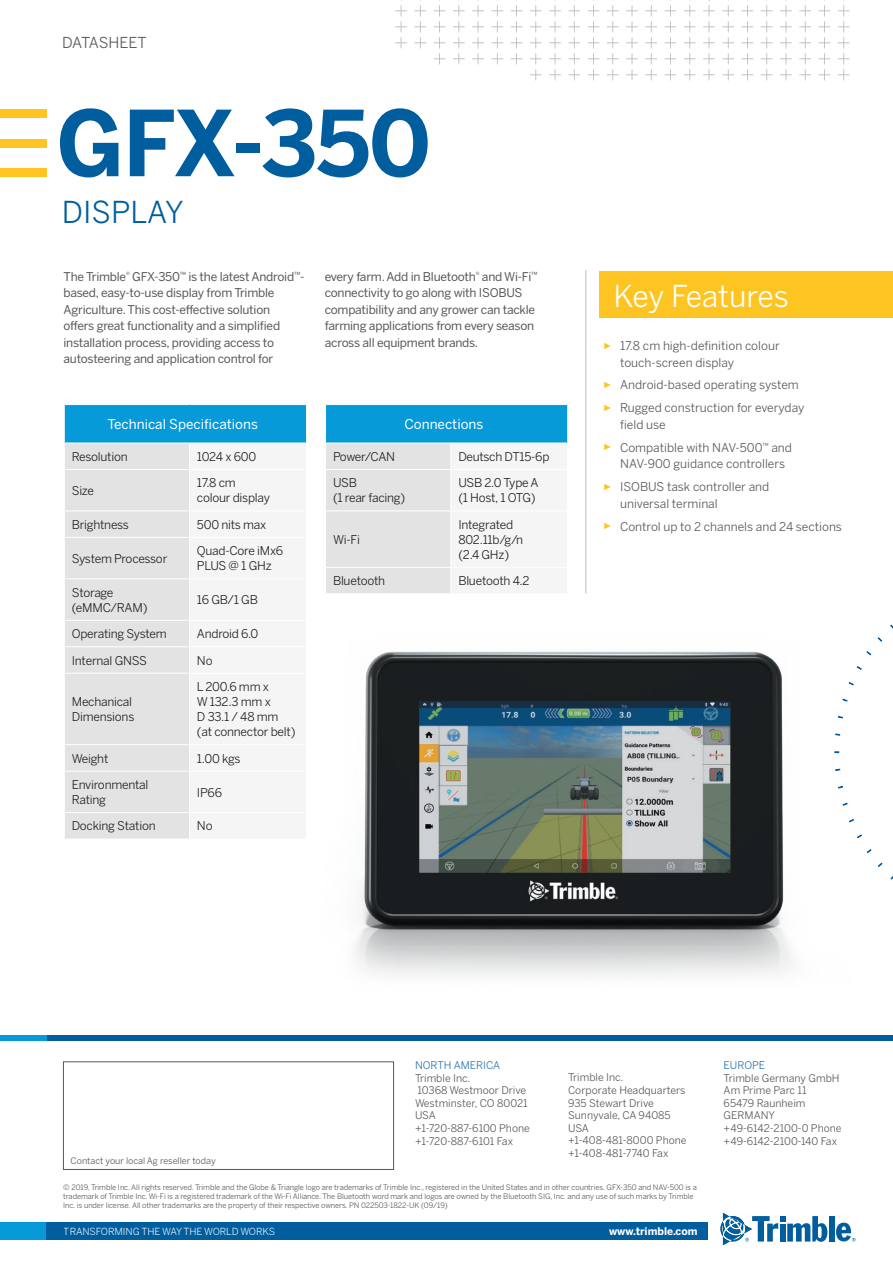
<style>
.page{position:relative;width:893px;height:1263px;background:#fff}
.page>*{position:absolute;margin:0;border:0;box-sizing:border-box;transform-origin:0 0}
.t1{font:700 90px "Benton Sans";letter-spacing:-.02em;color:#005e9e}
.t2{font:30px "Benton Sans";letter-spacing:-.01em;color:#fff}
.t3{font:30px "Benton Sans";color:#005e9e}
.t4{font:15px "Benton Sans";letter-spacing:-.01em;color:#57585a}
.t5{font:13.5px "Benton Sans";color:#fff}
.t6{font:12px/15px "Benton Sans";letter-spacing:-.02em;color:#231f20}
.t7{font:12px/16.5px "Benton Sans";letter-spacing:-.02em;color:#57585a}
.t8{font:12px/23px "Benton Sans";color:#57585a}
.t9{font:10.5px/12.6px "Benton Sans";color:#57585a}
.t10{font:10.5px "Benton Sans";color:#2572ac}
.t11{font:700 10.5px "Benton Sans";color:#fff}
.t12{font:9.75px "Benton Sans";letter-spacing:-.01em;color:#fff}
.t13{font:9px "Benton Sans";color:#57585a}
.t14{font:7.5px/9px "Benton Sans";letter-spacing:-.01em;color:#57585a}
.s1{font-family:"Arial";font-size:9px;color:#fec422}
</style>
<div class="page">
<img style="left:355px;top:651px;width:488px;height:325px">
<svg style="left:395px;top:0;width:454px;height:80px"></svg>
<div style="left:0;top:110px;width:47px;height:8px;background:#fec422"></div>
<div style="left:0;top:139px;width:47px;height:8px;background:#fec422"></div>
<div style="left:0;top:168px;width:47px;height:8px;background:#fec422"></div>
<svg style="left:878px;top:862px;width:5px;height:5px"></svg>
<svg style="left:866px;top:849px;width:6px;height:4px"></svg>
<svg style="left:857px;top:834px;width:5px;height:4px"></svg>
<svg style="left:849px;top:819px;width:5px;height:4px"></svg>
<svg style="left:842px;top:802px;width:6px;height:4px"></svg>
<svg style="left:838px;top:786px;width:5px;height:3px"></svg>
<svg style="left:835px;top:768px;width:5px;height:3px"></svg>
<svg style="left:835px;top:733px;width:5px;height:3px"></svg>
<svg style="left:838px;top:716px;width:5px;height:3px"></svg>
<svg style="left:842px;top:698px;width:6px;height:4px"></svg>
<svg style="left:848px;top:682px;width:6px;height:4px"></svg>
<svg style="left:856px;top:666px;width:6px;height:4px"></svg>
<svg style="left:866px;top:651px;width:5px;height:4px"></svg>
<svg style="left:877px;top:637px;width:5px;height:5px"></svg>
<div style="left:64px;top:405px;width:243px;height:38px;background:#069ad9"></div>
<div style="left:65px;top:444px;width:124px;height:395px;background:#e4e3e3"></div>
<hr style="left:64px;top:405px;width:1px;height:38px;background:#fff">
<hr style="left:306px;top:405px;width:1px;height:38px;background:#fff">
<hr style="left:64px;top:469px;width:125px;height:1px;background:#fff">
<hr style="left:64px;top:510px;width:125px;height:1px;background:#fff">
<hr style="left:64px;top:537px;width:125px;height:1px;background:#fff">
<hr style="left:64px;top:578px;width:125px;height:1px;background:#fff">
<hr style="left:64px;top:620px;width:125px;height:1px;background:#fff">
<hr style="left:64px;top:646px;width:125px;height:1px;background:#fff">
<hr style="left:64px;top:673px;width:125px;height:1px;background:#fff">
<hr style="left:64px;top:744px;width:125px;height:1px;background:#fff">
<hr style="left:64px;top:771px;width:125px;height:1px;background:#fff">
<hr style="left:64px;top:812px;width:125px;height:1px;background:#fff">
<div style="left:326px;top:405px;width:242px;height:38px;background:#069ad9"></div>
<hr style="left:567px;top:405px;width:1px;height:38px;background:#fff">
<div style="left:326px;top:443px;width:124px;height:150px;background:#e4e3e3"></div>
<div style="left:600px;top:271px;width:293px;height:47px;background:#fec422"></div>
<hr style="left:585px;top:270px;width:1px;height:323px;background:#d4d3d3">
<div style="left:829px;top:1216px;width:5px;height:25px;background:#005e9e"></div>
<svg style="left:720px;top:1213px;width:107px;height:32px"></svg>
<svg style="left:836px;top:1222px;width:19px;height:19px"></svg>
<div style="left:0;top:1222px;width:706px;height:17px;background:#069ad9"></div>
<div style="left:47px;top:1222px;width:661px;height:17px;background:#005e9e"></div>
<div style="left:63px;top:1062px;width:331px;height:108px;border:1px solid #57585a"></div>
<div style="left:0;top:1035px;width:66px;height:6px;background:#069ad9"></div>
<div style="left:48px;top:1035px;width:845px;height:6px;background:#005e9e"></div>
<h3 class="t4" style="left:62px;top:32px;width:86px">DATASHEET</h3>
<h1 class="t1" style="left:56px;top:77px;width:377px">GFX-350</h1>
<h2 class="t3" style="left:62px;top:191px;width:123px">DISPLAY</h2>
<p class="t7" style="left:64px;top:268px;width:242px">The Trimble<sup>®</sup> GFX-350<sup>™</sup> is the latest Android<sup>™</sup>- based, easy-to-use display from Trimble Agriculture. This cost-effective solution<br>offers great functionality and a simplified installation process, providing access to autosteering and application control for</p>
<h3 class="t7" style="left:325px;top:268px;width:214px">every farm. Add in Bluetooth<sup>®</sup> and Wi-Fi<sup>™ </sup>connectivity to go along with ISOBUS compatibility and any grower can tackle farming applications from every season across all equipment brands.</h3>
<h3 class="t5" style="left:108px;top:414px;width:152px">Technical Specifications</h3>
<h3 class="t6" style="left:72px;top:448px;width:57px">Resolution</h3>
<h3 class="t6" style="left:197px;top:448px;width:61px">1024 x 600</h3>
<h3 class="t6" style="left:72px;top:482px;width:24px">Size</h3>
<h3 class="t6" style="left:197px;top:475px;width:75px">17.8 cm colour display</h3>
<h3 class="t6" style="left:72px;top:516px;width:59px">Brightness</h3>
<h3 class="t6" style="left:197px;top:516px;width:71px">500 nits max</h3>
<h3 class="t6" style="left:72px;top:550px;width:97px">System Processor</h3>
<h3 class="t6" style="left:197px;top:543px;width:88px">Quad-Core iMx6<br>PLUS @ 1 GHz</h3>
<h3 class="t6" style="left:72px;top:584px;width:77px">Storage (eMMC/RAM)</h3>
<h3 class="t6" style="left:197px;top:592px;width:62px">16 GB/1 GB</h3>
<h3 class="t6" style="left:72px;top:626px;width:97px">Operating System</h3>
<h3 class="t6" style="left:197px;top:626px;width:63px">Android 6.0</h3>
<h3 class="t6" style="left:72px;top:652px;width:77px">Internal GNSS</h3>
<h3 class="t6" style="left:197px;top:652px;width:17px">No</h3>
<h3 class="t6" style="left:72px;top:694px;width:64px">Mechanical<br>Dimensions</h3>
<h3 class="t6" style="left:197px;top:679px;width:100px">L 200.6 mm x<br>W 132.3 mm x<br>D 33.1 / 48 mm (at connector belt)</h3>
<h3 class="t6" style="left:72px;top:750px;width:38px">Weight</h3>
<h3 class="t6" style="left:197px;top:750px;width:45px">1.00 kgs</h3>
<h3 class="t6" style="left:72px;top:776px;width:78px">Environmental<br>Rating</h3>
<h3 class="t6" style="left:197px;top:784px;width:27px">IP66</h3>
<h3 class="t6" style="left:72px;top:818px;width:85px">Docking Station</h3>
<h3 class="t6" style="left:197px;top:818px;width:17px">No</h3>
<h3 class="t5" style="left:404px;top:414px;width:81px">Connections</h3>
<h3 class="t6" style="left:333px;top:448px;width:64px">Power/CAN</h3>
<h3 class="t6" style="left:458px;top:448px;width:93px">Deutsch DT15-6p</h3>
<h3 class="t6" style="left:333px;top:475px;width:74px">USB<br>(1 rear facing)</h3>
<h3 class="t6" style="left:458px;top:475px;width:82px">USB 2.0 Type A (1 Host, 1 OTG)</h3>
<h3 class="t6" style="left:333px;top:531px;width:28px">Wi-Fi</h3>
<h3 class="t6" style="left:458px;top:516px;width:66px">Integrated<br>802.11b/g/n (2.4 GHz)</h3>
<h3 class="t6" style="left:333px;top:573px;width:54px">Bluetooth</h3>
<h3 class="t6" style="left:458px;top:573px;width:73px">Bluetooth 4.2</h3>
<h2 class="t2" style="left:613px;top:274px;width:177px">Key Features</h2>
<h3 class="t8" style="left:620px;top:337px;width:161px;line-height:16.5px;text-indent:-17px"><span class="s1">►</span> 17.8 cm high-definition colour touch-screen display</h3>
<h3 class="t8" style="left:603px;top:373px;width:203px"><span class="s1">►</span> Android-based operating system <span class="s1">►</span> Rugged construction for everyday</h3>
<h3 class="t8" style="left:603px;top:412px;width:190px;text-indent:17px">field use<br><span class="s1">►</span> Compatible with NAV-500<sup>™</sup> and</h3>
<h3 class="t8" style="left:603px;top:452px;width:183px;text-indent:17px">NAV-900 guidance controllers <span class="s1">►</span> ISOBUS task controller and</h3>
<h3 class="t8" style="left:603px;top:491px;width:240px;text-indent:17px">universal terminal<br><span class="s1">►</span> Control up to 2 channels and 24 sections</h3>
<h3 class="t10" style="left:415px;top:1058px;width:87px">NORTH AMERICA</h3>
<h3 class="t9" style="left:415px;top:1071px;width:116px">Trimble Inc.<br>10368 Westmoor Drive<br>Westminster, CO 80021<br>USA<br>+1-720-887-6100 Phone +1-720-887-6101 Fax</h3>
<h3 class="t9" style="left:568px;top:1071px;width:120px">Trimble Inc.<br>Corporate Headquarters<br>935 Stewart Drive<br>Sunnyvale, CA 94085<br>USA<br>+1-408-481-8000 Phone +1-408-481-7740 Fax</h3>
<p class="t13" style="left:71px;top:1154px;width:147px">Contact your local Ag reseller today</p>
<p class="t14" style="left:63px;top:1182px;width:635px">© 2019, Trimble Inc. All rights reserved. Trimble and the Globe &amp; Triangle logo are trademarks of Trimble Inc., registered in the United States and in other countries. GFX-350 and NAV-500 is a trademark of Trimble Inc. Wi-Fi is a registered trademark of the Wi-Fi Alliance. The Bluetooth word mark and logos are owned by the Bluetooth SIG, Inc. and any use of such marks by Trimble<br>Inc. is under license. All other trademarks are the property of their respective owners. PN 022503-1822-UK (09/19)</p>
<h3 class="t11" style="left:609px;top:1223px;width:90px">www.trimble.com</h3>
<h3 class="t12" style="left:64px;top:1224px;width:213px">TRANSFORMING THE WAY THE WORLD WORKS</h3>
<h3 class="t10" style="left:724px;top:1058px;width:43px">EUROPE</h3>
<h3 class="t9" style="left:724px;top:1071px;width:119px">Trimble Germany GmbH<br>Am Prime Parc 11<br>65479 Raunheim<br>GERMANY +49-6142-2100-0 Phone +49-6142-2100-140 Fax</h3>
</div>
